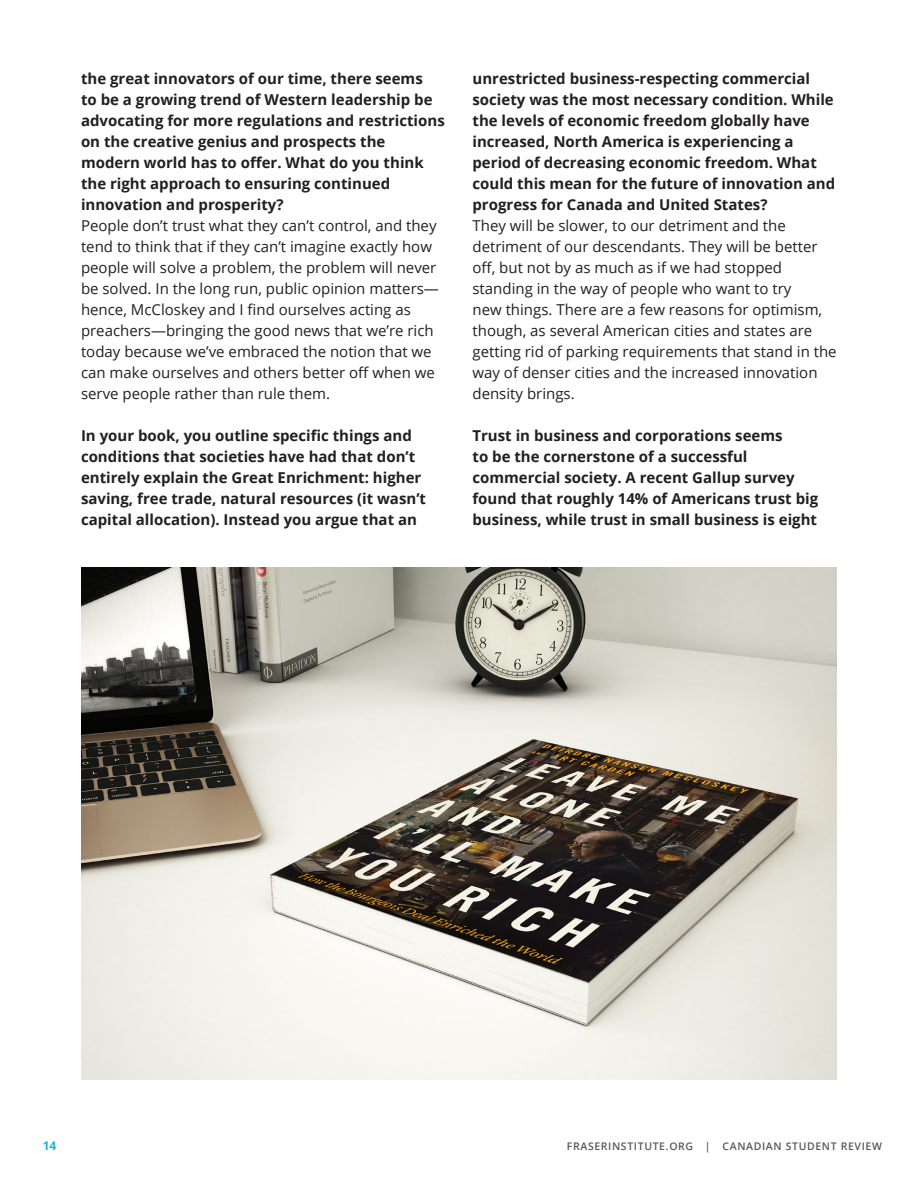
<style>
.page{position:relative;width:918px;height:1188px;background:#fff}
.page>*{position:absolute;margin:0;border:0;box-sizing:border-box;transform-origin:0 0}
.Main_Body_Copy{font:700 15px/21px "Open Sans";color:#231f20}
.Main_Body_Copy-2{font:15px/21px "Open Sans";color:#231f20}
.t1{font:700 12px "Open Sans";color:#18b6dd}
.t2{font:600 10.5px "Open Sans";letter-spacing:.06em;color:#57585a}
</style>
<div class="page">
<img style="left:81px;top:567px;width:756px;height:513px">
<p class="Main_Body_Copy" style="left:81px;top:68px;width:365px">the great innovators of our time, there seems<br>to be a growing trend of Western leadership be advocating for more regulations and restrictions on the creative genius and prospects the modern world has to offer. What do you think the right approach to ensuring continued innovation and prosperity?</p>
<p class="Main_Body_Copy-2" style="left:81px;top:215px;width:359px">People don’t trust what they can’t control, and they tend to think that if they can’t imagine exactly how people will solve a problem, the problem will never be solved. In the long run, public opinion matters— hence, McCloskey and I find ourselves acting as preachers—bringing the good news that we’re rich today because we’ve embraced the notion that we can make ourselves and others better off when we serve people rather than rule them.</p>
<p class="Main_Body_Copy" style="left:81px;top:425px;width:347px">In your book, you outline specific things and conditions that societies have had that don’t entirely explain the Great Enrichment: higher saving, free trade, natural resources (it wasn’t capital allocation). Instead you argue that an</p>
<p class="Main_Body_Copy" style="left:472px;top:68px;width:364px">unrestricted business-respecting commercial society was the most necessary condition. While the levels of economic freedom globally have increased, North America is experiencing a period of decreasing economic freedom. What could this mean for the future of innovation and progress for Canada and United States?</p>
<p class="Main_Body_Copy-2" style="left:472px;top:215px;width:366px">They will be slower, to our detriment and the detriment of our descendants. They will be better off, but not by as much as if we had stopped standing in the way of people who want to try<br>new things. There are a few reasons for optimism, though, as several American cities and states are getting rid of parking requirements that stand in the way of denser cities and the increased innovation density brings.</p>
<p class="Main_Body_Copy" style="left:472px;top:425px;width:347px">Trust in business and corporations seems<br>to be the cornerstone of a successful commercial society. A recent Gallup survey found that roughly 14% of Americans trust big business, while trust in small business is eight</p>
<p class="t1" style="left:43px;top:1137px;width:15px">14</p>
<p class="t2" style="left:567px;top:1139px;width:317px">FRASERINSTITUTE.ORG | CANADIAN STUDENT REVIEW</p>
</div>
